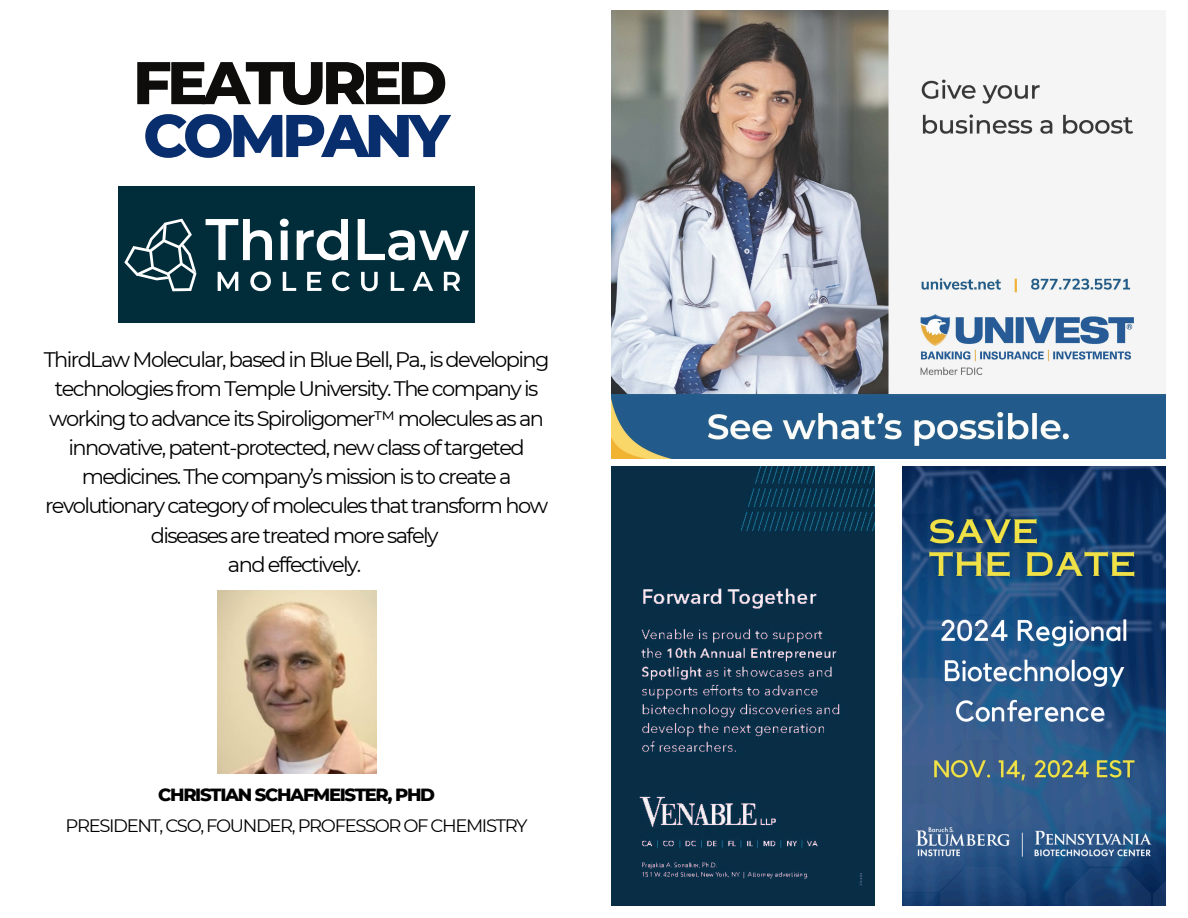
<style>
.page{position:relative;width:1188px;height:918px;background:#fff}
.page>*{position:absolute;margin:0;border:0;box-sizing:border-box;transform-origin:0 0}
.t1{font:800 60.15px/52.8px "Montserrat";letter-spacing:-.075em;color:#0f0d0c}
.t2{font:21px/29.2px "Montserrat";letter-spacing:-.075em;color:#000;text-align:center}
.t3{font:18px "Montserrat";letter-spacing:-.075em;color:#000}
.t4{font:800 18px "Montserrat";letter-spacing:-.075em;color:#000}
.s1{color:#092e6e}
</style>
<div class="page">
<img style="left:611px;top:11px;width:555px;height:447px">
<img style="left:611px;top:467px;width:264px;height:439px">
<img style="left:902px;top:467px;width:264px;height:439px">
<div style="left:119px;top:187px;width:356px;height:136px;background:#012d3b"></div>
<svg style="left:124px;top:219px;width:72px;height:72px"></svg>
<svg style="left:206px;top:219px;width:66px;height:41px"></svg>
<svg style="left:280px;top:219px;width:9px;height:41px"></svg>
<svg style="left:297px;top:219px;width:51px;height:41px"></svg>
<svg style="left:358px;top:219px;width:111px;height:41px"></svg>
<svg style="left:218px;top:272px;width:20px;height:19px"></svg>
<svg style="left:250px;top:272px;width:21px;height:19px"></svg>
<svg style="left:283px;top:272px;width:13px;height:19px"></svg>
<svg style="left:307px;top:272px;width:14px;height:19px"></svg>
<svg style="left:332px;top:271px;width:18px;height:20px"></svg>
<svg style="left:361px;top:272px;width:17px;height:19px"></svg>
<svg style="left:391px;top:272px;width:13px;height:19px"></svg>
<svg style="left:413px;top:272px;width:20px;height:19px"></svg>
<svg style="left:444px;top:272px;width:16px;height:19px"></svg>
<img style="left:217px;top:590px;width:159px;height:184px">
<h3 class="t1" style="left:133px;top:56px;width:318px">FEATURED<br><span class="s1">COMPANY</span></h3>
<p class="t2" style="left:44px;top:345px;width:507px">ThirdLaw Molecular, based in Blue Bell, Pa., is developing technologies from Temple University. The company is working to advance its Spiroligomer™ molecules as an innovative, patent-protected, new class of targeted medicines. The company’s mission is to create a revolutionary category of molecules that transform how diseases are treated more safely<br>and effectively.</p>
<p class="t4" style="left:158px;top:783px;width:278px">CHRISTIAN SCHAFMEISTER, PHD</p>
<p class="t3" style="left:66px;top:815px;width:464px">PRESIDENT, CSO, FOUNDER, PROFESSOR OF CHEMISTRY</p>
</div>
